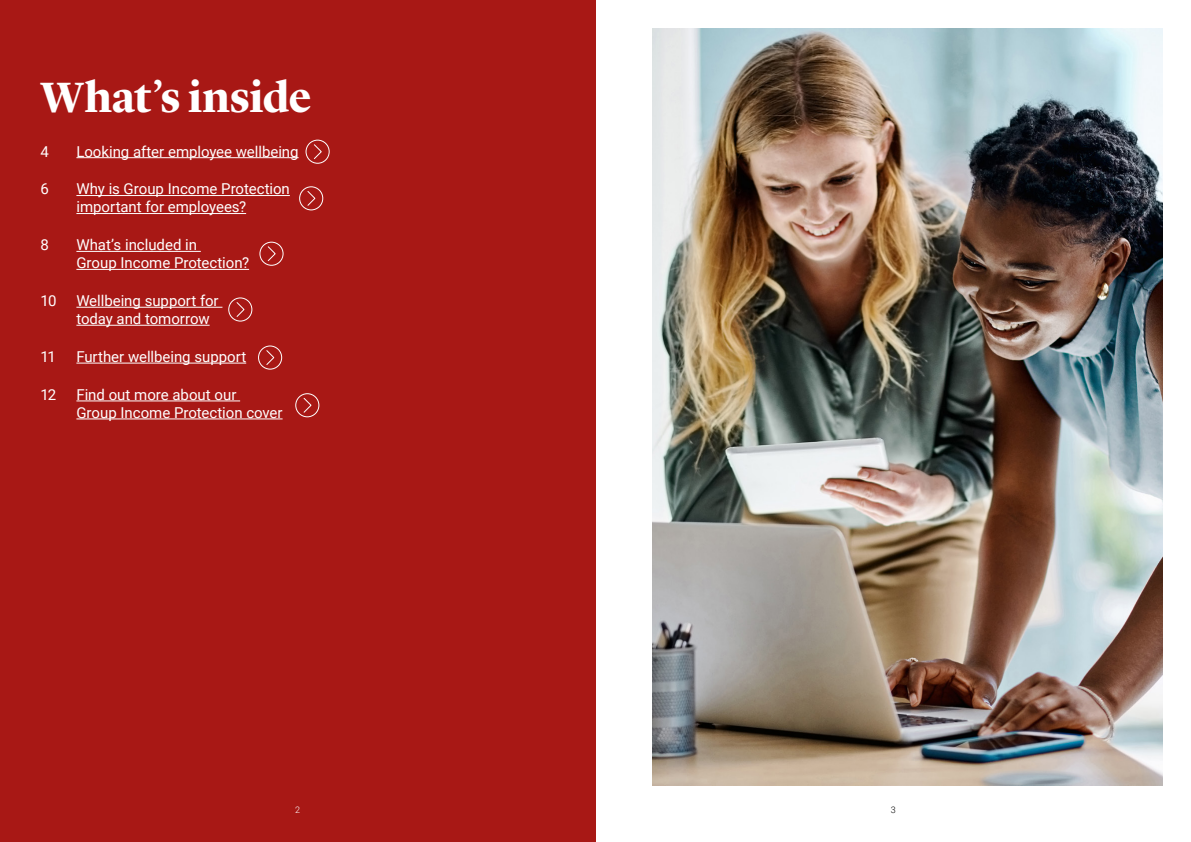
<style>
.page{position:relative;width:1191px;height:842px;background:#fff}
.page>*{position:absolute;margin:0;border:0;box-sizing:border-box;transform-origin:0 0}
.Page_Headings{font:700 44px "Lyon Display";letter-spacing:-.01em;color:#fff}
.Paragraph_heading{font:15px/18px "Roboto";color:#fff}
.t1{font:300 9px "Roboto";color:#000}
.t2{font:300 9px "Roboto";color:#fff}
</style>
<div class="page">
<div style="left:0;top:0;width:595px;height:842px;background:#a81815"></div>
<img style="left:652px;top:28px;width:510px;height:757px">
<hr style="left:76px;top:157px;width:223px;height:1px;background:#fff">
<hr style="left:76px;top:195px;width:214px;height:1px;background:#fff">
<hr style="left:76px;top:213px;width:170px;height:1px;background:#fff">
<hr style="left:76px;top:251px;width:125px;height:1px;background:#fff">
<hr style="left:76px;top:269px;width:173px;height:1px;background:#fff">
<hr style="left:76px;top:307px;width:146px;height:1px;background:#fff">
<hr style="left:76px;top:325px;width:134px;height:1px;background:#fff">
<hr style="left:76px;top:363px;width:170px;height:1px;background:#fff">
<hr style="left:76px;top:401px;width:164px;height:1px;background:#fff">
<hr style="left:76px;top:419px;width:206px;height:1px;background:#fff">
<div style="left:305px;top:140px;width:25px;height:24px;border:1px solid #fff;border-radius:50%"></div>
<svg style="left:314px;top:144px;width:8px;height:15px"></svg>
<div style="left:299px;top:186px;width:24px;height:24px;border:1px solid #fff;border-radius:50%"></div>
<svg style="left:307px;top:191px;width:9px;height:15px"></svg>
<div style="left:259px;top:242px;width:24px;height:24px;border:1px solid #fff;border-radius:50%"></div>
<svg style="left:267px;top:246px;width:9px;height:16px"></svg>
<div style="left:228px;top:297px;width:24px;height:25px;border:1px solid #fff;border-radius:50%"></div>
<svg style="left:236px;top:302px;width:9px;height:15px"></svg>
<div style="left:258px;top:345px;width:24px;height:25px;border:1px solid #fff;border-radius:50%"></div>
<svg style="left:266px;top:350px;width:9px;height:15px"></svg>
<div style="left:295px;top:393px;width:24px;height:24px;border:1px solid #fff;border-radius:50%"></div>
<svg style="left:303px;top:398px;width:9px;height:15px"></svg>
<p class="Page_Headings" style="left:40px;top:64px;width:273px">What’s inside</p>
<p class="Paragraph_heading" style="left:40px;top:142px;width:10px">4</p>
<p class="Paragraph_heading" style="left:76px;top:142px;width:224px">Looking after employee wellbeing</p>
<p class="Paragraph_heading" style="left:40px;top:180px;width:10px">6</p>
<p class="Paragraph_heading" style="left:76px;top:180px;width:215px">Why is Group Income Protection important for employees?</p>
<p class="Paragraph_heading" style="left:40px;top:235px;width:10px">8</p>
<p class="Paragraph_heading" style="left:76px;top:235px;width:174px">What’s included in<br>Group Income Protection?</p>
<p class="Paragraph_heading" style="left:40px;top:291px;width:18px">10</p>
<p class="Paragraph_heading" style="left:76px;top:291px;width:144px">Wellbeing support for today and tomorrow</p>
<p class="Paragraph_heading" style="left:40px;top:347px;width:17px">11</p>
<p class="Paragraph_heading" style="left:76px;top:347px;width:171px">Further wellbeing support</p>
<p class="Paragraph_heading" style="left:40px;top:385px;width:17px">12</p>
<p class="Paragraph_heading" style="left:76px;top:385px;width:208px">Find out more about our<br>Group Income Protection cover</p>
<p class="t2" style="left:295px;top:804px;width:6px">2</p>
<p class="t1" style="left:890px;top:804px;width:6px">3</p>
</div>
